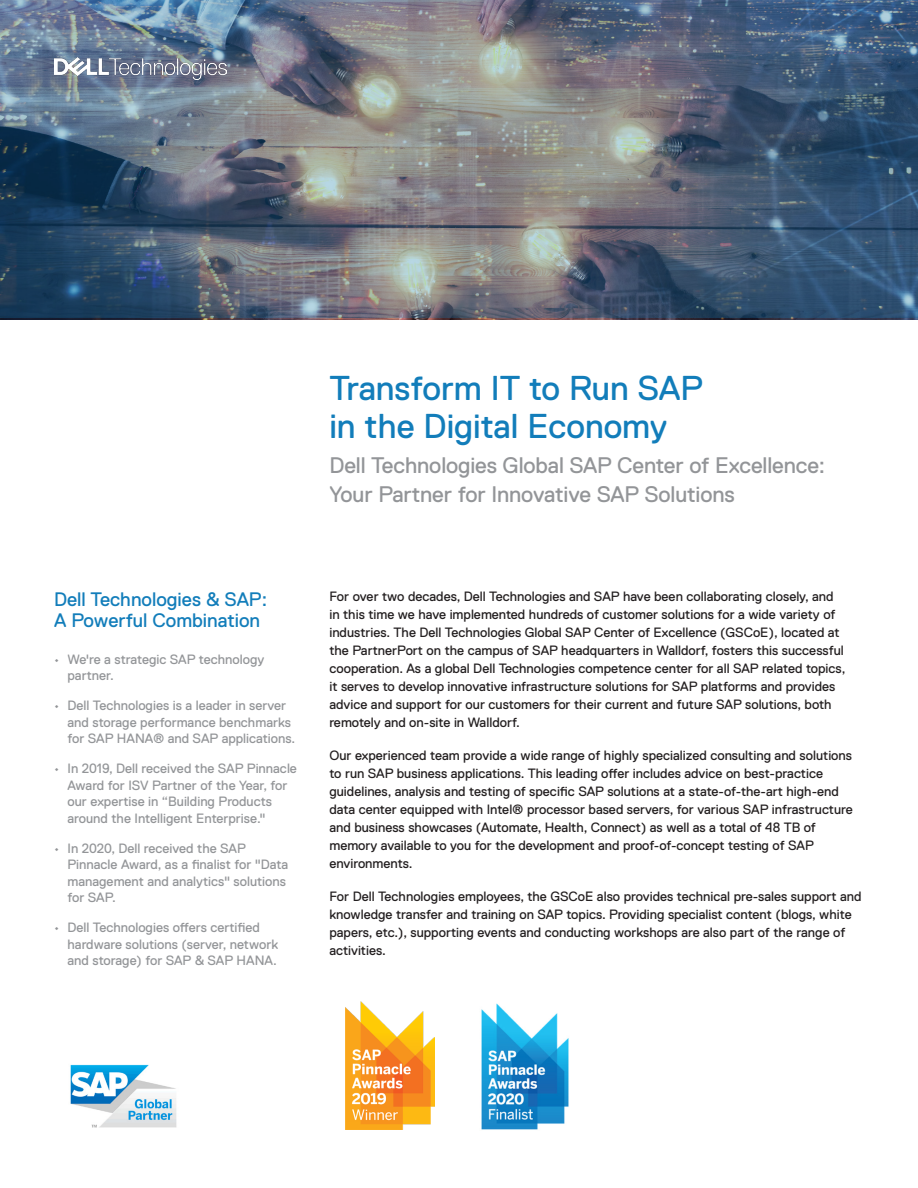
<style>
.page{position:relative;width:918px;height:1188px;background:#fff}
.page>*{position:absolute;margin:0;border:0;box-sizing:border-box;transform-origin:0 0}
.Page_Head_Title_Dell{font:34.5px/37.5px "Dell Replica";color:#127dba}
.Page_Subtitle_Dell_R{font:22.5px/28.5px "Dell Replica";letter-spacing:-.005em;color:#939598}
.Sidebar_Head_Dell_Re{font:19.5px/21px "Dell Replica";color:#127dba}
.Body_Copy_Dell_Repli{font:13.5px/18px "Dell Replica";color:#231f20}
.t1{font:13.5px/16.5px "Dell Replica";color:#939598}
.Body_Last_Before_Hea{font:13.5px/18px "Dell Replica";color:#231f20}
</style>
<div class="page">
<img style="left:0;top:0;width:918px;height:318px">
<img style="left:70px;top:1064px;width:107px;height:64px">
<img style="left:346px;top:1001px;width:89px;height:129px">
<img style="left:481px;top:1003px;width:88px;height:127px">
<img style="left:54px;top:58px;width:173px;height:22px">
<p class="Page_Head_Title_Dell" style="left:329px;top:370px;width:375px">Transform IT to Run SAP in the Digital Economy</p>
<p class="Page_Subtitle_Dell_R" style="left:329px;top:451px;width:497px">Dell Technologies Global SAP Center of Excellence:<br>Your Partner for Innovative SAP Solutions</p>
<p class="Sidebar_Head_Dell_Re" style="left:54px;top:589px;width:215px">Dell Technologies &amp; SAP:<br>A Powerful Combination</p>
<p class="t1" style="left:68px;top:651px;width:198px;text-indent:-14px">• We're a strategic SAP technology partner.</p>
<p class="t1" style="left:68px;top:697px;width:229px;text-indent:-14px">• Dell Technologies is a leader in server and storage performance benchmarks for SAP HANA® and SAP applications.</p>
<p class="t1" style="left:68px;top:760px;width:231px;text-indent:-14px">• In 2019, Dell received the SAP Pinnacle Award for ISV Partner of the Year, for our expertise in “Building Products around the Intelligent Enterprise."</p>
<p class="t1" style="left:68px;top:840px;width:222px;text-indent:-14px">• In 2020, Dell received the SAP<br>Pinnacle Award, as a finalist for "Data management and analytics" solutions for SAP.</p>
<p class="t1" style="left:68px;top:919px;width:212px;text-indent:-14px">• Dell Technologies offers certified hardware solutions (server, network and storage) for SAP &amp; SAP HANA.</p>
<p class="Body_Copy_Dell_Repli" style="left:329px;top:588px;width:518px">For over two decades, Dell Technologies and SAP have been collaborating closely, and in this time we have implemented hundreds of customer solutions for a wide variety of industries. The Dell Technologies Global SAP Center of Excellence (GSCoE), located at the PartnerPort on the campus of SAP headquarters in Walldorf, fosters this successful cooperation. As a global Dell Technologies competence center for all SAP related topics, it serves to develop innovative infrastructure solutions for SAP platforms and provides advice and support for our customers for their current and future SAP solutions, both remotely and on-site in Walldorf.</p>
<p class="Body_Copy_Dell_Repli" style="left:329px;top:747px;width:525px">Our experienced team provide a wide range of highly specialized consulting and solutions to run SAP business applications. This leading offer includes advice on best-practice guidelines, analysis and testing of specific SAP solutions at a state-of-the-art high-end data center equipped with Intel® processor based servers, for various SAP infrastructure and business showcases (Automate, Health, Connect) as well as a total of 48 TB of memory available to you for the development and proof-of-concept testing of SAP environments.</p>
<p class="Body_Last_Before_Hea" style="left:329px;top:888px;width:534px">For Dell Technologies employees, the GSCoE also provides technical pre-sales support and knowledge transfer and training on SAP topics. Providing specialist content (blogs, white papers, etc.), supporting events and conducting workshops are also part of the range of activities.</p>
</div>
